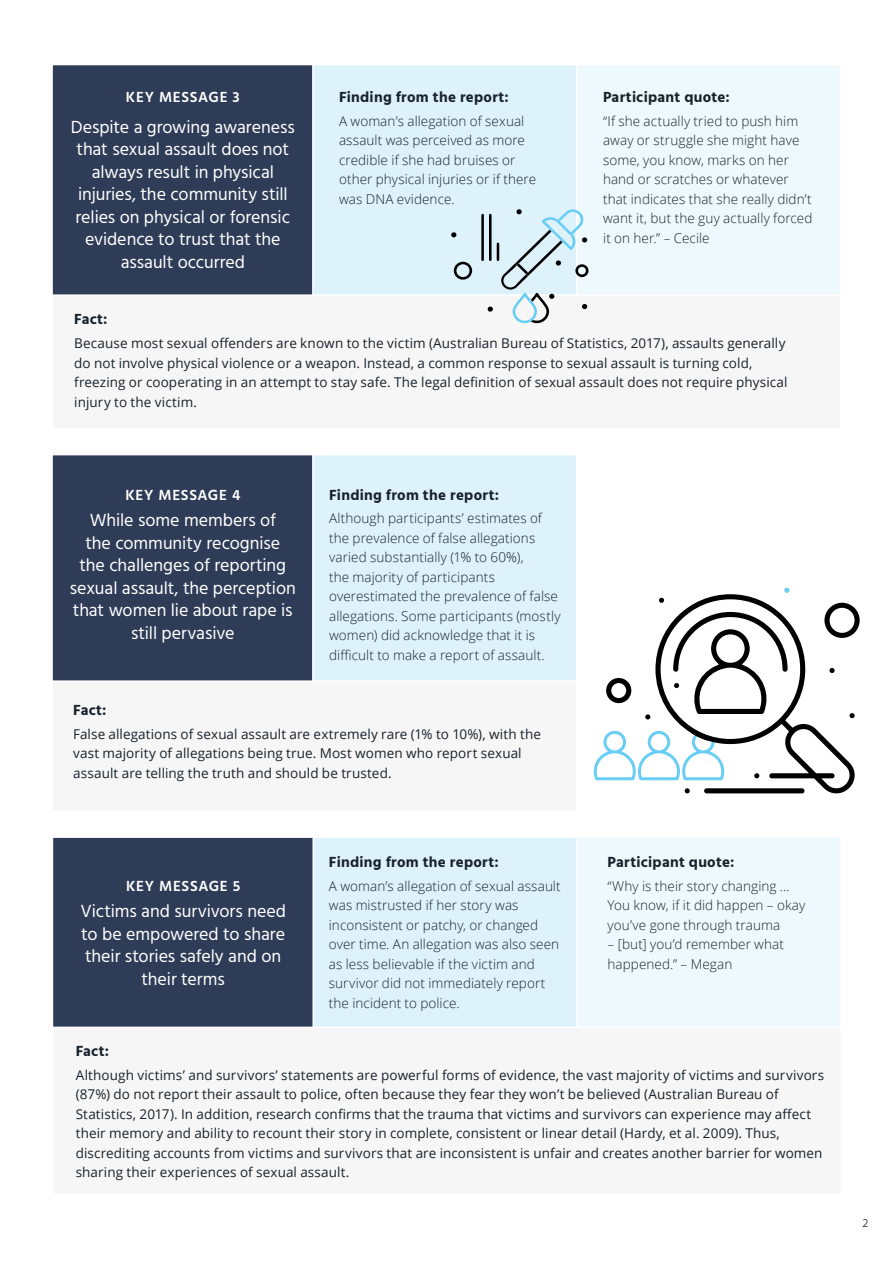
<style>
.page{position:relative;width:893px;height:1263px;background:#fff}
.page>*{position:absolute;margin:0;border:0;box-sizing:border-box;transform-origin:0 0}
.H3_Key_Message{font:18px/22.5px "Hind";letter-spacing:-.005em;color:#fff;text-align:center}
.t1{font:700 15px "Hind";letter-spacing:.02em;color:#18222c}
.H3_Key_Message-2{font:600 15px "Hind";letter-spacing:.045em;color:#fff}
.Fact{font:13.5px/19.5px "Open Sans";letter-spacing:.005em;color:#18222c}
.body{font:300 13.5px/19.5px "Open Sans";letter-spacing:.005em;color:#18222c}
.t2{font:300 12px "Hind";color:#18222c}
</style>
<div class="page">
<div style="left:52px;top:836px;width:263px;height:192px;background:#2e3c57;border:2px solid #fff"></div>
<div style="left:312px;top:836px;width:266px;height:192px;background:#def2fc;border:2px solid #fff"></div>
<div style="left:576px;top:836px;width:266px;height:192px;background:#eef9fd;border:2px solid #fff"></div>
<div style="left:52px;top:1027px;width:790px;height:168px;background:#f6f6f6"></div>
<div style="left:51px;top:454px;width:263px;height:229px;background:#2e3c57;border:2px solid #fff"></div>
<div style="left:312px;top:454px;width:266px;height:229px;background:#def2fc;border:2px solid #fff"></div>
<div style="left:51px;top:680px;width:527px;height:132px;background:#f6f6f6"></div>
<svg style="left:593px;top:588px;width:267px;height:206px"></svg>
<div style="left:51px;top:64px;width:263px;height:233px;background:#2e3c57;border:2px solid #fff"></div>
<div style="left:312px;top:64px;width:266px;height:233px;background:#def2fc;border:2px solid #fff"></div>
<div style="left:576px;top:64px;width:266px;height:233px;background:#eef9fd;border:2px solid #fff"></div>
<div style="left:51px;top:294px;width:791px;height:135px;background:#f6f6f6"></div>
<svg style="left:451px;top:232px;width:5px;height:5px"></svg>
<hr style="left:481px;top:214px;width:3px;height:47px;background:#000">
<svg style="left:454px;top:262px;width:18px;height:18px"></svg>
<svg style="left:488px;top:209px;width:100px;height:114px"></svg>
<p class="H3_Key_Message-2" style="left:126px;top:86px;width:115px">KEY MESSAGE 3</p>
<p class="H3_Key_Message" style="left:71px;top:117px;width:225px">Despite a growing awareness that sexual assault does not always result in physical injuries, the community still relies on physical or forensic evidence to trust that the assault occurred</p>
<h3 class="t1" style="left:339px;top:88px;width:171px">Finding from the report:</h3>
<p class="body" style="left:339px;top:111px;width:199px">A woman’s allegation of sexual assault was perceived as more credible if she had bruises or other physical injuries or if there was DNA evidence.</p>
<h3 class="t1" style="left:603px;top:88px;width:128px">Participant quote:</h3>
<p class="body" style="left:603px;top:111px;width:211px">“If she actually tried to push him away or struggle she might have some, you know, marks on her hand or scratches or whatever that indicates that she really didn’t want it, but the guy actually forced it on her.” – Cecile</p>
<h3 class="t1" style="left:74px;top:310px;width:35px">Fact:</h3>
<p class="Fact" style="left:74px;top:333px;width:715px">Because most sexual offenders are known to the victim (Australian Bureau of Statistics, 2017), assaults generally do not involve physical violence or a weapon. Instead, a common response to sexual assault is turning cold, freezing or cooperating in an attempt to stay safe. The legal definition of sexual assault does not require physical injury to the victim.</p>
<p class="H3_Key_Message-2" style="left:125px;top:484px;width:116px">KEY MESSAGE 4</p>
<h2 class="H3_Key_Message" style="left:70px;top:510px;width:227px">While some members of<br>the community recognise<br>the challenges of reporting sexual assault, the perception that women lie about rape is still pervasive</h2>
<h3 class="t1" style="left:329px;top:486px;width:171px">Finding from the report:</h3>
<p class="body" style="left:329px;top:508px;width:233px">Although participants’ estimates of the prevalence of false allegations varied substantially (1% to 60%),<br>the majority of participants overestimated the prevalence of false allegations. Some participants (mostly women) did acknowledge that it is difficult to make a report of assault.</p>
<h3 class="t1" style="left:73px;top:701px;width:35px">Fact:</h3>
<p class="Fact" style="left:73px;top:723px;width:469px">False allegations of sexual assault are extremely rare (1% to 10%), with the vast majority of allegations being true. Most women who report sexual assault are telling the truth and should be trusted.</p>
<p class="H3_Key_Message-2" style="left:126px;top:875px;width:116px">KEY MESSAGE 5</p>
<h2 class="H3_Key_Message" style="left:80px;top:901px;width:207px">Victims and survivors need to be empowered to share their stories safely and on their terms</h2>
<h3 class="t1" style="left:329px;top:853px;width:171px">Finding from the report:</h3>
<p class="body" style="left:329px;top:875px;width:233px">A woman’s allegation of sexual assault was mistrusted if her story was inconsistent or patchy, or changed over time. An allegation was also seen as less believable if the victim and survivor did not immediately report the incident to police.</p>
<h3 class="t1" style="left:608px;top:853px;width:128px">Participant quote:</h3>
<p class="body" style="left:608px;top:875px;width:199px">“Why is their story changing …<br>You know, if it did happen – okay you’ve gone through trauma</p>
<p class="body" style="left:608px;top:934px;width:178px">– [but] you’d remember what happened.” – Megan</p>
<h3 class="t1" style="left:76px;top:1042px;width:35px">Fact:</h3>
<p class="Fact" style="left:76px;top:1064px;width:750px">Although victims’ and survivors’ statements are powerful forms of evidence, the vast majority of victims and survivors (87%) do not report their assault to police, often because they fear they won’t be believed (Australian Bureau of Statistics, 2017). In addition, research confirms that the trauma that victims and survivors can experience may affect their memory and ability to recount their story in complete, consistent or linear detail (Hardy, et al. 2009). Thus, discrediting accounts from victims and survivors that are inconsistent is unfair and creates another barrier for women sharing their experiences of sexual assault.</p>
<p class="t2" style="left:862px;top:1215px;width:7px">2</p>
</div>
